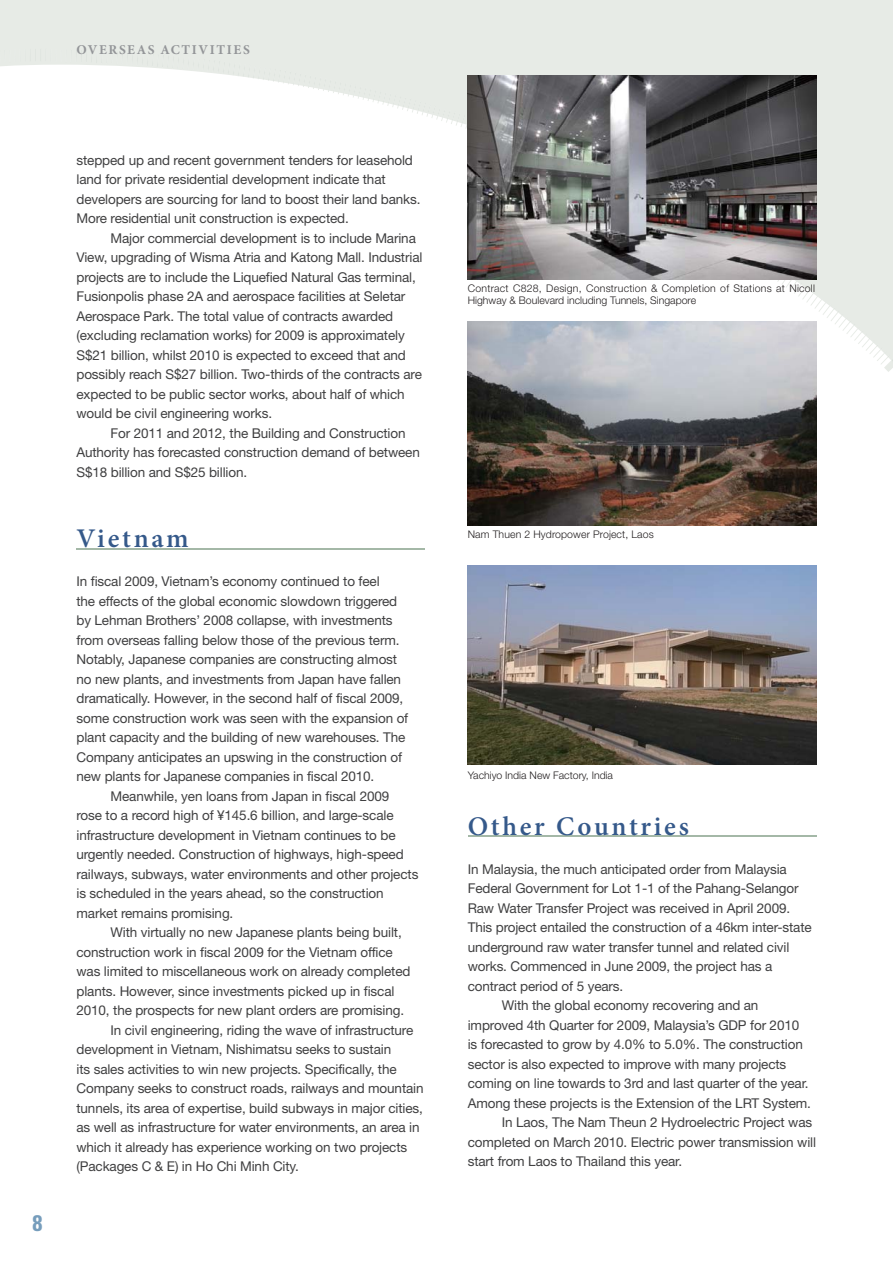
<style>
.page{position:relative;width:893px;height:1263px;background:#fff}
.page>*{position:absolute;margin:0;border:0;box-sizing:border-box;transform-origin:0 0}
.t1{font:600 27px "Minion Pro";letter-spacing:.1em;color:#35598a}
.t2{font:700 condensed 22.5px "Univers";color:#769dbc}
.t3{font:13.5px/19.5px "Helvetica Neue";letter-spacing:-.01em;color:#404041}
.t4{font:700 13.5px "Minion Pro";letter-spacing:.12em;color:#939598}
.t5{font:300 10.5px/12px "Helvetica Neue";letter-spacing:.01em;color:#231f20}
</style>
<div class="page">
<div style="left:0;top:0;width:893px;height:49px;background:#e7ebe6"></div>
<svg style="left:0;top:49px;width:893px;height:323px"></svg>
<hr style="left:468px;top:836px;width:348px;height:1px;background:#a4b8a7">
<hr style="left:76px;top:548px;width:349px;height:1px;background:#a4b8a7">
<img style="left:468px;top:321px;width:348px;height:204px">
<img style="left:468px;top:565px;width:348px;height:200px">
<img style="left:468px;top:75px;width:348px;height:204px">
<p class="t4" style="left:76px;top:41px;width:175px">OVERSEAS ACTIVITIES</p>
<h2 class="t2" style="left:32px;top:1215px;width:11px">8</h2>
<p class="t3" style="left:76px;top:151px;width:345px">stepped up and recent government tenders for leasehold land for private residential development indicate that developers are sourcing for land to boost their land banks.<br>More residential unit construction is expected.</p>
<p class="t3" style="left:76px;top:229px;width:347px;text-indent:34px">Major commercial development is to include Marina View, upgrading of Wisma Atria and Katong Mall. Industrial projects are to include the Liquefied Natural Gas terminal, Fusionpolis phase 2A and aerospace facilities at Seletar Aerospace Park. The total value of contracts awarded (excluding reclamation works) for 2009 is approximately S$21 billion, whilst 2010 is expected to exceed that and possibly reach S$27 billion. Two-thirds of the contracts are expected to be public sector works, about half of which would be civil engineering works.</p>
<p class="t3" style="left:76px;top:424px;width:345px;text-indent:34px">For 2011 and 2012, the Building and Construction<br>Authority has forecasted construction demand of between<br>S$18 billion and S$25 billion.</p>
<h1 class="t1" style="left:76px;top:528px;width:114px">Vietnam</h1>
<p class="t3" style="left:76px;top:573px;width:333px">In fiscal 2009, Vietnam’s economy continued to feel<br>the effects of the global economic slowdown triggered by Lehman Brothers’ 2008 collapse, with investments from overseas falling below those of the previous term.<br>Notably, Japanese companies are constructing almost no new plants, and investments from Japan have fallen dramatically. However, in the second half of fiscal 2009, some construction work was seen with the expansion of plant capacity and the building of new warehouses. The Company anticipates an upswing in the construction of new plants for Japanese companies in fiscal 2010.</p>
<p class="t3" style="left:76px;top:788px;width:343px;text-indent:34px">Meanwhile, yen loans from Japan in fiscal 2009<br>rose to a record high of ¥145.6 billion, and large-scale infrastructure development in Vietnam continues to be urgently needed. Construction of highways, high-speed railways, subways, water environments and other projects is scheduled in the years ahead, so the construction market remains promising.</p>
<p class="t3" style="left:111px;top:924px;width:293px">With virtually no new Japanese plants being built,</p>
<p class="t3" style="left:76px;top:944px;width:318px">construction work in fiscal 2009 for the Vietnam office</p>
<p class="t3" style="left:76px;top:963px;width:335px">was limited to miscellaneous work on already completed</p>
<p class="t3" style="left:76px;top:983px;width:319px">plants. However, since investments picked up in fiscal</p>
<p class="t3" style="left:76px;top:1002px;width:329px">2010, the prospects for new plant orders are promising.</p>
<p class="t3" style="left:111px;top:1022px;width:304px">In civil engineering, riding the wave of infrastructure</p>
<p class="t3" style="left:76px;top:1041px;width:316px">development in Vietnam, Nishimatsu seeks to sustain</p>
<p class="t3" style="left:76px;top:1061px;width:322px">its sales activities to win new projects. Specifically, the</p>
<p class="t3" style="left:76px;top:1080px;width:349px">Company seeks to construct roads, railways and mountain</p>
<p class="t3" style="left:76px;top:1100px;width:348px">tunnels, its area of expertise, build subways in major cities,</p>
<p class="t3" style="left:76px;top:1119px;width:345px">as well as infrastructure for water environments, an area in</p>
<p class="t3" style="left:76px;top:1139px;width:332px">which it already has experience working on two projects</p>
<p class="t3" style="left:76px;top:1158px;width:224px">(Packages C &amp; E) in Ho Chi Minh City.</p>
<p class="t5" style="left:468px;top:283px;width:349px">Contract C828, Design, Construction &amp; Completion of Stations at Nicoll<br>Highway &amp; Boulevard including Tunnels, Singapore</p>
<p class="t5" style="left:468px;top:529px;width:187px">Nam Thuen 2 Hydropower Project, Laos</p>
<p class="t5" style="left:468px;top:770px;width:147px">Yachiyo India New Factory, India</p>
<h1 class="t1" style="left:468px;top:815px;width:223px">Other Countries</h1>
<p class="t3" style="left:468px;top:860px;width:321px">In Malaysia, the much anticipated order from Malaysia</p>
<p class="t3" style="left:468px;top:880px;width:332px">Federal Government for Lot 1-1 of the Pahang-Selangor</p>
<p class="t3" style="left:468px;top:899px;width:324px">Raw Water Transfer Project was received in April 2009.</p>
<p class="t3" style="left:468px;top:919px;width:345px">This project entailed the construction of a 46km inter-state</p>
<p class="t3" style="left:468px;top:938px;width:323px">underground raw water transfer tunnel and related civil</p>
<p class="t3" style="left:468px;top:958px;width:306px">works. Commenced in June 2009, the project has a</p>
<p class="t3" style="left:468px;top:977px;width:157px">contract period of 5 years.</p>
<p class="t3" style="left:502px;top:997px;width:258px">With the global economy recovering and an</p>
<p class="t3" style="left:468px;top:1016px;width:333px">improved 4th Quarter for 2009, Malaysia’s GDP for 2010</p>
<p class="t3" style="left:468px;top:1036px;width:337px">is forecasted to grow by 4.0% to 5.0%. The construction</p>
<p class="t3" style="left:468px;top:1055px;width:320px">sector is also expected to improve with many projects</p>
<p class="t3" style="left:468px;top:1075px;width:342px">coming on line towards to 3rd and last quarter of the year.</p>
<p class="t3" style="left:468px;top:1094px;width:345px">Among these projects is the Extension of the LRT System.</p>
<p class="t3" style="left:502px;top:1114px;width:312px">In Laos, The Nam Theun 2 Hydroelectric Project was</p>
<p class="t3" style="left:468px;top:1133px;width:350px">completed on March 2010. Electric power transmission will</p>
<p class="t3" style="left:468px;top:1153px;width:216px">start from Laos to Thailand this year.</p>
</div>
